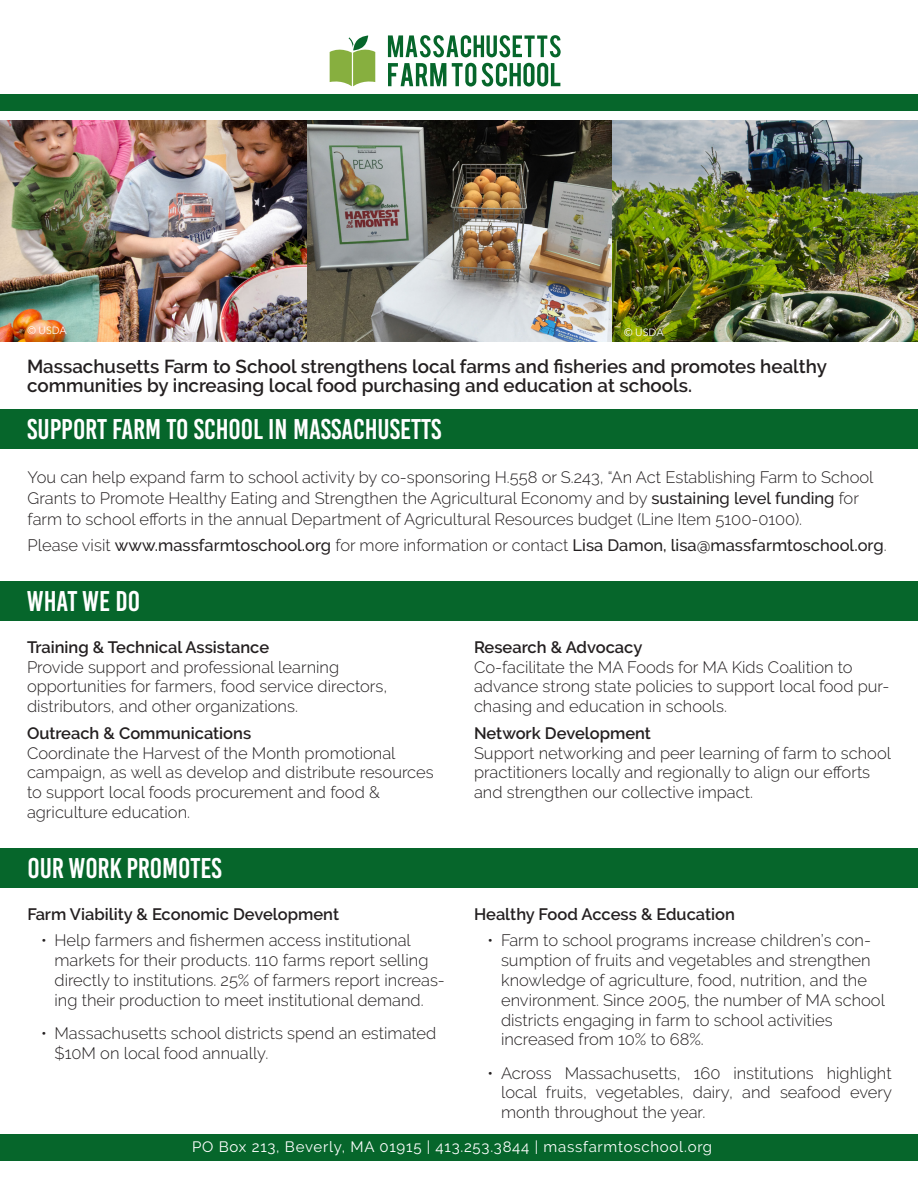
<style>
.page{position:relative;width:918px;height:1188px;background:#fff}
.page>*{position:absolute;margin:0;border:0;box-sizing:border-box;transform-origin:0 0}
.t1{font:28.5px "Bebas Kai";color:#fff}
.t2{font:600 18.75px "Raleway";color:#231f20}
.t3{font:300 16.5px/19.8px "Raleway";color:#231f20}
.t4{font:600 16.5px "Raleway";color:#231f20}
.t5{font:500 16.5px "Raleway";color:#231f20}
.t6{font:15px "Raleway";letter-spacing:.05em;color:#fff}
.t7{font:10.5px "Avenir Next";color:#fff}
.s1{font-weight:500}
.s2{font-weight:300}
.s3{font-weight:600}
</style>
<div class="page">
<div style="left:0;top:1134px;width:918px;height:27px;background:#06662b"></div>
<img style="left:0;top:120px;width:307px;height:222px">
<img style="left:612px;top:120px;width:306px;height:222px">
<img style="left:307px;top:120px;width:305px;height:222px">
<div style="left:0;top:581px;width:918px;height:40px;background:#06662b"></div>
<svg style="left:388px;top:35px;width:173px;height:22px"></svg>
<svg style="left:388px;top:63px;width:58px;height:23px"></svg>
<svg style="left:452px;top:63px;width:24px;height:24px"></svg>
<svg style="left:482px;top:63px;width:78px;height:24px"></svg>
<svg style="left:330px;top:36px;width:45px;height:50px"></svg>
<div style="left:0;top:95px;width:918px;height:16px;background:#06662b"></div>
<div style="left:0;top:848px;width:918px;height:40px;background:#06662b"></div>
<div style="left:0;top:409px;width:918px;height:40px;background:#06662b"></div>
<p class="t7" style="left:28px;top:322px;width:41px">© USDA</p>
<p class="t7" style="left:624px;top:323px;width:41px">© USDA</p>
<p class="t2" style="left:27px;top:355px;width:801px">Massachusetts Farm to School strengthens local farms and fisheries and promotes healthy</p>
<p class="t2" style="left:27px;top:375px;width:667px">communities by increasing local food purchasing and education at schools.</p>
<p class="t1" style="left:27px;top:414px;width:416px">SUPPORT FARM TO SCHOOL IN MASSACHUSETTS</p>
<p class="t3" style="left:28px;top:466px;width:847px;line-height:21px">You can help expand farm to school activity by co-sponsoring H.558 or S.243, “An Act Establishing Farm to School<br>Grants to Promote Healthy Eating and Strengthen the Agricultural Economy and by <span class="s1">sustaining level funding</span> for farm to school efforts in the annual Department of Agricultural Resources budget (Line Item 5100-0100).</p>
<p class="t5" style="left:28px;top:536px;width:861px"><span class="s2">Please visit</span> www.massfarmtoschool.org <span class="s2">for more information or contact</span> Lisa Damon, lisa@massfarmtoschool.org<span class="s2">.</span></p>
<p class="t1" style="left:27px;top:586px;width:115px">WHAT WE DO</p>
<p class="t4" style="left:27px;top:638px;width:244px">Training &amp; Technical Assistance</p>
<p class="t3" style="left:27px;top:657px;width:362px">Provide support and professional learning opportunities for farmers, food service directors, distributors, and other organizations.</p>
<p class="t4" style="left:27px;top:724px;width:226px">Outreach &amp; Communications</p>
<p class="t3" style="left:27px;top:743px;width:408px">Coordinate the Harvest of the Month promotional campaign, as well as develop and distribute resources to support local foods procurement and food &amp; agriculture education.</p>
<p class="t1" style="left:27px;top:853px;width:196px">OUR WORK PROMOTES</p>
<p class="t4" style="left:28px;top:905px;width:313px">Farm Viability &amp; Economic Development</p>
<p class="t3" style="left:55px;top:931px;width:392px;text-indent:-14px">• Help farmers and fishermen access institutional markets for their products. 110 farms report selling directly to institutions. 25% of farmers report increas&shy;ing their production to meet institutional demand.</p>
<p class="t3" style="left:55px;top:1023px;width:383px;text-indent:-14px">• Massachusetts school districts spend an estimated $10M on local food annually.</p>
<p class="t3" style="left:474px;top:637px;width:417px"><span class="s3">Research &amp; Advocacy<br></span>Co-facilitate the MA Foods for MA Kids Coalition to advance strong state policies to support local food pur&shy;chasing and education in schools.</p>
<p class="t4" style="left:474px;top:724px;width:179px">Network Development</p>
<p class="t3" style="left:474px;top:743px;width:419px">Support networking and peer learning of farm to school practitioners locally and regionally to align our efforts and strengthen our collective impact.</p>
<p class="t4" style="left:474px;top:904px;width:262px">Healthy Food Access &amp; Education</p>
<p class="t3" style="left:501px;top:931px;width:385px;text-indent:-14px">• Farm to school programs increase children’s con&shy;sumption of fruits and vegetables and strengthen knowledge of agriculture, food, nutrition, and the environment. Since 2005, the number of MA school districts engaging in farm to school activities increased from 10% to 68%.</p>
<p class="t3" style="left:501px;top:1063px;width:393px;text-align:justify;text-indent:-14px">• Across Massachusetts, 160 institutions highlight local fruits, vegetables, dairy, and seafood every month throughout the year.</p>
<p class="t6" style="left:192px;top:1138px;width:522px">PO Box 213, Beverly, MA 01915 | 413.253.3844 | massfarmtoschool.org</p>
</div>
